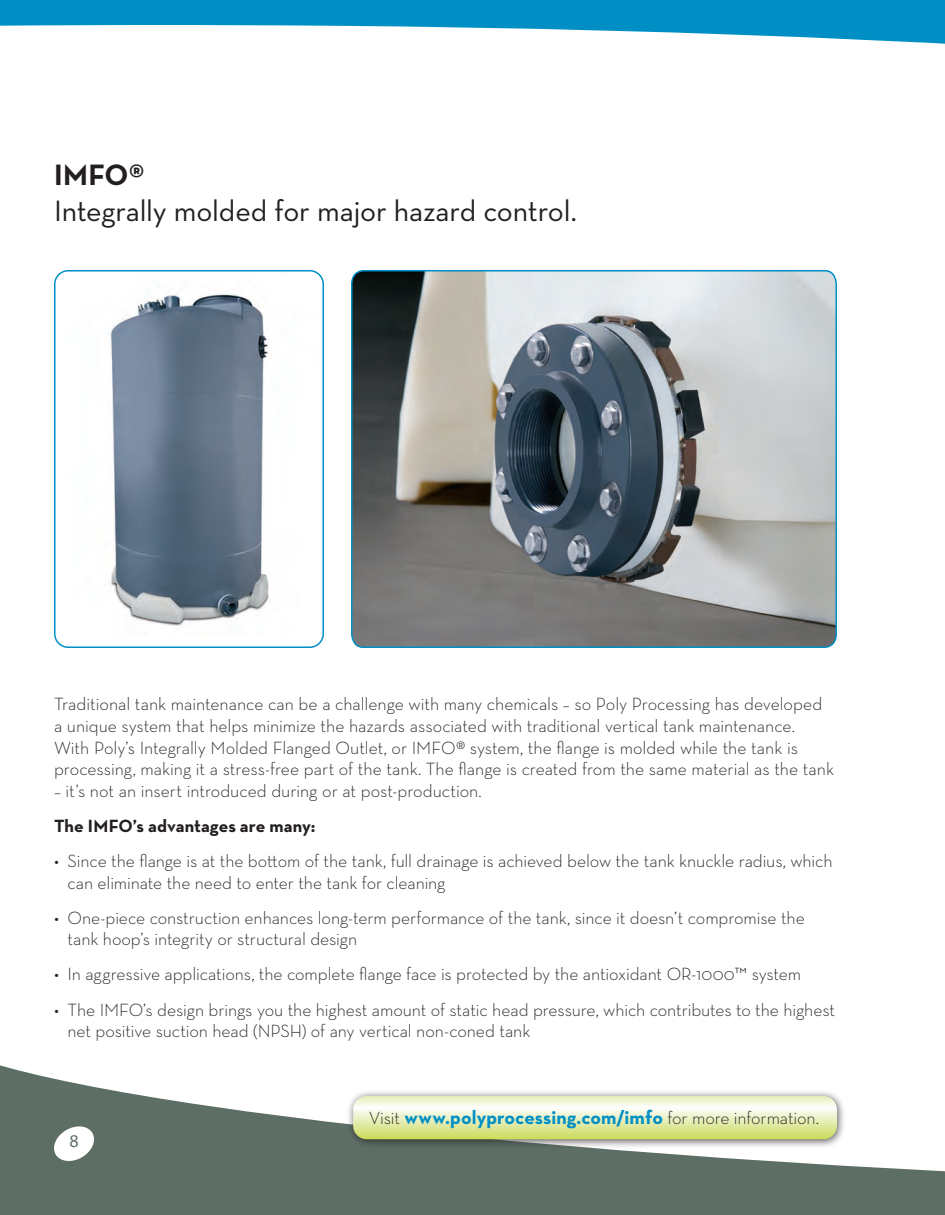
<style>
.page{position:relative;width:945px;height:1215px;background:#fff}
.page>*{position:absolute;margin:0;border:0;box-sizing:border-box;transform-origin:0 0}
.t1{font:30px "Neutraface Text";letter-spacing:-.005em;color:#231f20}
.t2{font:700 30px "Neutraface Text";color:#231f20}
.Ch_tank_detail{font:700 19.5px "Neutraface Text";color:#008fc5}
.Ch_tank_detail-2{font:300 18px/21.6px "Neutraface Text";letter-spacing:-.005em;color:#231f20}
.Ch_tank_detail-3{font:700 18px "Neutraface Text";letter-spacing:.005em;color:#231f20}
.t3{font:18px "Myriad Pro";color:#5d6e65}
.s1{font-weight:300;font-size:18px;color:#231f20}
</style>
<div class="page">
<svg style="left:0;top:1065px;width:945px;height:150px;fill:#5d6e65"></svg>
<svg style="left:0;top:0;width:945px;height:44px;fill:#008fc5"></svg>
<svg style="left:51px;top:1124px;width:46px;height:39px"></svg>
<img style="left:56px;top:272px;width:266px;height:374px">
<div style="left:54px;top:270px;width:270px;height:378px;border:2px solid #008fc5;border-radius:14px"></div>
<svg style="left:351px;top:270px;width:486px;height:378px;background:#889093"></svg>
<div style="left:346px;top:1089px;width:501px;height:60px;background:#231f20;opacity:.75"></div>
<svg style="left:353px;top:1096px;width:484px;height:43px;background:#e6eeb7"></svg>
<p class="t2" style="left:54px;top:156px;width:92px">IMFO®</p>
<p class="t1" style="left:54px;top:192px;width:524px">Integrally molded for major hazard control.</p>
<p class="Ch_tank_detail-2" style="left:54px;top:693px;width:782px">Traditional tank maintenance can be a challenge with many chemicals – so Poly Processing has developed a unique system that helps minimize the hazards associated with traditional vertical tank maintenance.<br>With Poly’s Integrally Molded Flanged Outlet, or IMFO® system, the flange is molded while the tank is processing, making it a stress-free part of the tank. The flange is created from the same material as the tank</p>
<p class="Ch_tank_detail-2" style="left:54px;top:780px;width:429px">– it’s not an insert introduced during or at post-production.</p>
<p class="Ch_tank_detail-3" style="left:54px;top:814px;width:263px">The IMFO’s advantages are many:</p>
<p class="Ch_tank_detail-2" style="left:68px;top:850px;width:767px;text-indent:-14px">• Since the flange is at the bottom of the tank, full drainage is achieved below the tank knuckle radius, which can eliminate the need to enter the tank for cleaning</p>
<p class="Ch_tank_detail-2" style="left:68px;top:906px;width:739px;text-indent:-14px">• One-piece construction enhances long-term performance of the tank, since it doesn’t compromise the tank hoop’s integrity or structural design</p>
<p class="Ch_tank_detail-2" style="left:54px;top:963px;width:749px">• In aggressive applications, the complete flange face is protected by the antioxidant OR-1000™ system</p>
<p class="Ch_tank_detail-2" style="left:68px;top:998px;width:769px;text-indent:-14px">• The IMFO’s design brings you the highest amount of static head pressure, which contributes to the highest net positive suction head (NPSH) of any vertical non-coned tank</p>
<p class="t3" style="left:69px;top:1130px;width:11px">8</p>
<p class="Ch_tank_detail" style="left:369px;top:1105px;width:452px"><span class="s1">Visit</span> www.polyprocessing.com/imfo <span class="s1">for more information.</span></p>
</div>
